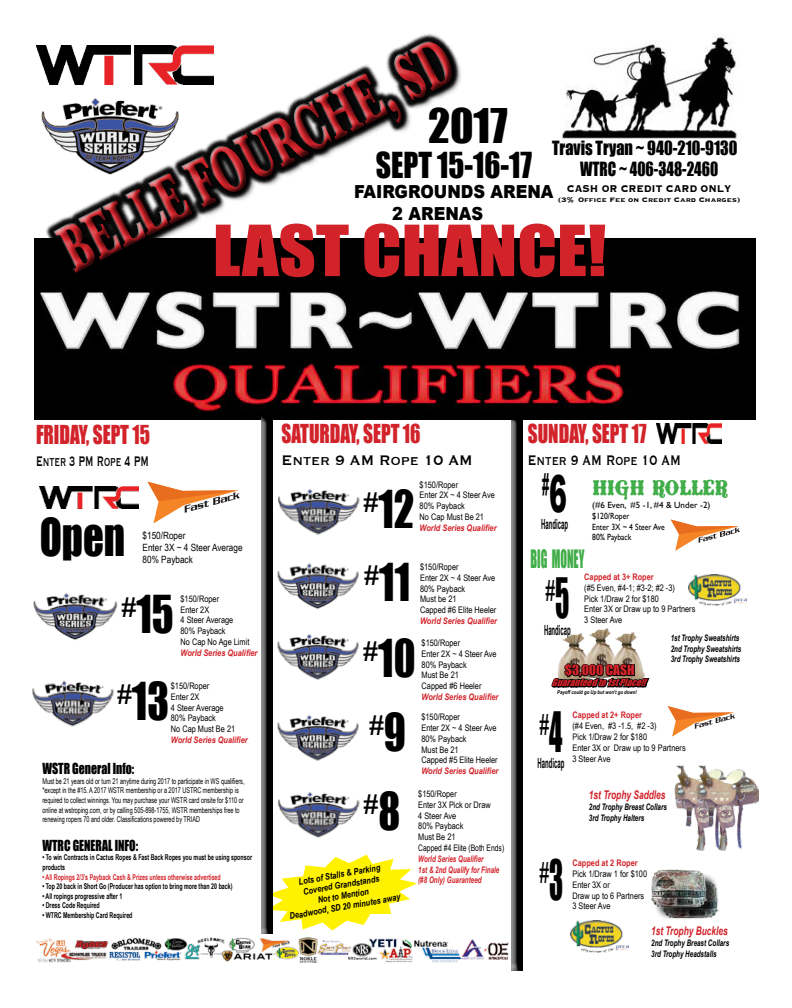
<style>
.page{position:relative;width:792px;height:1008px;background:#fff}
.page>*{position:absolute;margin:0;border:0;box-sizing:border-box;transform-origin:0 0}
.t1{font:700 69.4px "Baskerville";color:#d2232a;scale:.58 1}
.t2{font:65.1px "Impact";color:#d2232a;scale:1.11 1}
.t3{font:48px "Impact";color:#000;scale:.85 1}
.t4{font:43.9px "Impact";color:#000}
.t5{font:32.9px "Impact";color:#000;scale:.9 1}
.t6{font:29.8px "Impact";color:#000;scale:.52 1}
.t7{font:700 29.8px "Arial Narrow";color:#000;scale:.52 1}
.t8{font:28px "Impact";color:#000;scale:.85 1}
.t9{font:24px "Impact";color:#d2232a;scale:.8 1}
.t10{font:24px "Coney Island";color:#41ad49;scale:.77 1}
.t11{font:23.3px "Impact";color:#41ad49;scale:.52 1}
.t12{font:18px/21.6px "Impact";color:#000;text-align:center;scale:.9 1}
.t13{font:900 18px/21.6px "Arial";color:#000;scale:.9 1}
.t14{font:18px "Copperplate";color:#000;scale:.9 1}
.t15{font:18px "Copperplate";color:#000;scale:.72 1}
.t16{font:18px "Copperplate";color:#000;scale:.56 1}
.t17{font:14px "Impact";color:#000;scale:.85 1}
.t18{font:700 14px "Arial Narrow";color:#000;scale:.52 1}
.t19{font:13px "Impact";color:#d2232a;scale:1.04 1}
.t20{font:700 12.8px "Copperplate";color:#000;scale:.85 1}
.t21{font:italic 700 12px "Arial Narrow";color:#d2232a;scale:.85 1}
.t22{font:10px/12px "Arial Narrow";color:#000}
.t23{font:italic 9.3px "Impact";color:#d2232a}
.t24{font:9px/10.8px "Arial Narrow";color:#000}
.t25{font:italic 700 9px/10.8px "Arial Narrow";color:#000;scale:.85 1}
.t26{font:italic 700 9px "Arial Narrow";color:#d2232a}
.t27{font:italic 700 9px/10.8px "Arial Narrow";color:#000;text-align:center}
.t28{font:italic 700 9px/10.8px "Arial Narrow";color:#d2232a;scale:.85 1}
.t29{font:9px/10.8px "Gill Sans";color:#000}
.t30{font:700 9px "Arial Narrow";color:#d2232a}
.t31{font:700 8.5px "Copperplate";color:#000}
.t32{font:8px/9.6px "Arial Narrow";color:#000;scale:.84 1}
.t33{font:700 8px/9.6px "Arial Narrow";color:#000;scale:.81 1}
.t34{font:700 8px "Arial Narrow";color:#d2232a;scale:.81 1}
.t35{font:italic 700 5.2px "Arial Narrow";color:#000}
.s1{font-size:48px}
.s2{font-family:"Arial";font-weight:900;font-size:51.1px}
.s3{font-size:51.1px}
</style>
<div class="page">
<div style="left:511px;top:416px;width:13px;height:555px;background:#000;opacity:.75"></div>
<img style="left:562px;top:633px;width:22px;height:20px">
<svg style="left:274px;top:855px;width:143px;height:75px"></svg>
<img style="left:35px;top:238px;width:721px;height:181px">
<div style="left:260px;top:415px;width:11px;height:519px;background:#fff"></div>
<div style="left:261px;top:415px;width:13px;height:519px;background:#000;opacity:.75"></div>
<img style="left:33px;top:593px;width:85px;height:47px">
<img style="left:32px;top:680px;width:82px;height:47px">
<img style="left:36px;top:937px;width:473px;height:26px">
<img style="left:657px;top:424px;width:64px;height:20px">
<img style="left:36px;top:46px;width:5px;height:15px">
<img style="left:40px;top:487px;width:99px;height:21px">
<img style="left:689px;top:574px;width:57px;height:32px">
<svg style="left:668px;top:706px;width:67px;height:31px"></svg>
<img style="left:562px;top:34px;width:175px;height:105px">
<svg style="left:44px;top:33px;width:433px;height:264px"></svg>
<svg style="left:272px;top:484px;width:2px;height:57px"></svg>
<img style="left:278px;top:489px;width:82px;height:46px">
<svg style="left:271px;top:558px;width:3px;height:57px"></svg>
<img style="left:277px;top:563px;width:82px;height:46px">
<svg style="left:271px;top:629px;width:3px;height:57px"></svg>
<img style="left:277px;top:634px;width:82px;height:46px">
<svg style="left:271px;top:710px;width:3px;height:57px"></svg>
<img style="left:277px;top:715px;width:82px;height:46px">
<svg style="left:272px;top:787px;width:2px;height:57px"></svg>
<img style="left:278px;top:792px;width:82px;height:46px">
<svg style="left:148px;top:482px;width:92px;height:41px"></svg>
<img style="left:674px;top:765px;width:19px;height:62px">
<img style="left:693px;top:765px;width:66px;height:85px">
<img style="left:571px;top:920px;width:58px;height:32px">
<div style="left:653px;top:872px;width:66px;height:49px;background:#000;opacity:.75"></div>
<img style="left:651px;top:870px;width:56px;height:38px">
<svg style="left:671px;top:520px;width:69px;height:31px"></svg>
<img style="left:584px;top:628px;width:26px;height:25px">
<img style="left:610px;top:632px;width:27px;height:21px">
<svg style="left:551px;top:653px;width:99px;height:35px;background:#756d64"></svg>
<h1 class="t1" style="left:47px;top:218px;width:747px;rotate:-27deg">BELLE FOURCHE, SD</h1>
<h3 class="t4" style="left:428px;top:99px;width:81px">2017</h3>
<h3 class="t12" style="left:552px;top:137px;width:207px">Travis Tryan ~ 940-210-9130<br>WTRC ~ 406-348-2460</h3>
<h3 class="t20" style="left:567px;top:182px;width:195px">CASH OR CREDIT CARD ONLY</h3>
<p class="t31" style="left:558px;top:195px;width:184px">(3% Office Fee on Credit Card Charges)</p>
<h3 class="t5" style="left:376px;top:145px;width:175px">SEPT 15-16-17</h3>
<h3 class="t13" style="left:392px;top:180px;width:181px;text-indent:-38px">FAIRGROUNDS ARENA<br>2 ARENAS</h3>
<h2 class="t2" style="left:213px;top:210px;width:356px">LAST CHANCE!</h2>
<h3 class="t9" style="left:36px;top:420px;width:144px">FRIDAY, SEPT 15</h3>
<h3 class="t16" style="left:36px;top:452px;width:203px">Enter 3 PM Rope 4 PM</h3>
<h3 class="t3" style="left:40px;top:508px;width:102px">Open</h3>
<p class="t22" style="left:143px;top:529px;width:101px">$150/Roper<br>Enter 3X ~ 4 Steer Average<br>80% Payback</p>
<h3 class="t3" style="left:122px;top:585px;width:63px"><sup>#</sup>15</h3>
<p class="t24" style="left:181px;top:593px;width:70px">$150/Roper<br>Enter 2X<br>4 Steer Average<br>80% Payback<br>No Cap No Age Limit</p>
<p class="t26" style="left:181px;top:647px;width:78px">World Series Qualifier</p>
<h3 class="t3" style="left:117px;top:672px;width:63px"><sup>#</sup>13</h3>
<p class="t24" style="left:171px;top:680px;width:66px">$150/Roper<br>Enter 2X<br>4 Steer Average<br>80% Payback<br>No Cap Must Be 21</p>
<p class="t26" style="left:171px;top:735px;width:78px">World Series Qualifier</p>
<h3 class="t17" style="left:42px;top:760px;width:110px">WSTR General Info:</h3>
<p class="t32" style="left:42px;top:776px;width:242px">Must be 21 years old or turn 21 anytime during 2017 to participate in WS qualifiers, *except in the #15. A 2017 WSTR membership or a 2017 USTRC membership is required to collect winnings. You may purchase your WSTR card onsite for $110 or online at wstroping.com, or by calling 505-898-1755, WSTR memberships free to renewing ropers 70 and older. Classifications powered by TRIAD</p>
<h3 class="t17" style="left:42px;top:837px;width:114px">WTRC GENERAL INFO:</h3>
<p class="t33" style="left:42px;top:853px;width:260px">• To win Contracts in Cactus Ropes &amp; Fast Back Ropes you must be using sponsor products</p>
<p class="t34" style="left:42px;top:872px;width:222px">• All Ropings 2/3’s Payback Cash &amp; Prizes unless otherwise advertised</p>
<p class="t33" style="left:42px;top:881px;width:236px">• Top 20 back in Short Go (Producer has option to bring more than 20 back)</p>
<p class="t33" style="left:42px;top:891px;width:100px">• All ropings progressive after 1</p>
<p class="t33" style="left:42px;top:901px;width:72px">• Dress Code Required</p>
<p class="t33" style="left:42px;top:910px;width:113px">• WTRC Membership Card Required</p>
<h3 class="t9" style="left:282px;top:419px;width:175px">SATURDAY, SEPT 16</h3>
<h3 class="t14" style="left:282px;top:451px;width:214px">Enter 9 AM Rope 10 AM</h3>
<p class="t24" style="left:420px;top:479px;width:77px">$150/Roper<br>Enter 2X ~ 4 Steer Ave<br>80% Payback<br>No Cap Must Be 21</p>
<p class="t26" style="left:420px;top:522px;width:78px">World Series Qualifier</p>
<h3 class="t3" style="left:363px;top:480px;width:61px"><sup>#</sup>12</h3>
<h3 class="t3" style="left:364px;top:553px;width:56px"><sup>#</sup>11</h3>
<p class="t24" style="left:420px;top:561px;width:78px">$150/Roper<br>Enter 2X ~ 4 Steer Ave<br>80% Payback<br>Must be 21<br>Capped #6 Elite Heeler</p>
<p class="t26" style="left:420px;top:616px;width:78px">World Series Qualifier</p>
<h3 class="t3" style="left:363px;top:629px;width:63px"><sup>#</sup>10</h3>
<p class="t24" style="left:422px;top:637px;width:77px">$150/Roper<br>Enter 2X ~ 4 Steer Ave<br>80% Payback<br>Must Be 21<br>Capped #6 Heeler</p>
<p class="t26" style="left:422px;top:692px;width:78px">World Series Qualifier</p>
<h3 class="t8" style="left:369px;top:707px;width:45px">#<span class="s1">9</span></h3>
<h3 class="t8" style="left:363px;top:786px;width:45px">#<span class="s1">8</span></h3>
<p class="t27" style="left:283px;top:879px;width:114px;rotate:-10deg">Lots of Stalls &amp; Parking<br>Covered Grandstands<br>Not to Mention<br>Deadwood, SD 20 minutes away</p>
<p class="t24" style="left:421px;top:712px;width:78px">$150/Roper<br>Enter 2X ~ 4 Steer Ave<br>80% Payback<br>Must Be 21<br>Capped #5 Elite Heeler</p>
<p class="t26" style="left:421px;top:766px;width:78px">World Series Qualifier</p>
<p class="t24" style="left:418px;top:788px;width:88px">$150/Roper<br>Enter 3X Pick or Draw<br>4 Steer Ave<br>80% Payback<br>Must Be 21<br>Capped #4 Elite (Both Ends)</p>
<p class="t28" style="left:418px;top:853px;width:97px">World Series Qualifier<br>1st &amp; 2nd Qualify for Finale (#8 Only) Guaranteed</p>
<h3 class="t9" style="left:528px;top:419px;width:150px">SUNDAY, SEPT 17</h3>
<h3 class="t15" style="left:528px;top:451px;width:214px">Enter 9 AM Rope 10 AM</h3>
<h3 class="t7" style="left:542px;top:467px;width:49px">#<span class="s2">6</span></h3>
<h3 class="t18" style="left:541px;top:516px;width:53px">Handicap</h3>
<h3 class="t10" style="left:592px;top:473px;width:177px">HIGH ROLLER</h3>
<p class="t29" style="left:592px;top:499px;width:120px">(#6 Even, #5 -1, #4 &amp; Under -2) $120/Roper<br>Enter 3X ~ 4 Steer Ave<br>80% Payback</p>
<h3 class="t11" style="left:530px;top:545px;width:105px">BIG MONEY</h3>
<h3 class="t6" style="left:545px;top:571px;width:48px">#<span class="s3">5</span></h3>
<h3 class="t18" style="left:544px;top:621px;width:53px">Handicap</h3>
<p class="t30" style="left:584px;top:572px;width:71px">Capped at 3+ Roper</p>
<p class="t24" style="left:584px;top:582px;width:113px">(#5 Even, #4-1; #3-2; #2 -3)<br>Pick 1/Draw 2 for $180<br>Enter 3X or Draw up to 9 Partners<br>3 Steer Ave</p>
<p class="t25" style="left:671px;top:632px;width:85px">1st Trophy Sweatshirts<br>2nd Trophy Sweatshirts<br>3rd Trophy Sweatshirts</p>
<h3 class="t19" style="left:565px;top:662px;width:69px">$3,000 CASH</h3>
<p class="t23" style="left:552px;top:677px;width:99px">Guaranteedto1stPlace!!</p>
<p class="t35" style="left:557px;top:689px;width:81px">Payoff could go Up but won’t go down!</p>
<h3 class="t6" style="left:540px;top:704px;width:46px">#<span class="s3">4</span></h3>
<h3 class="t18" style="left:538px;top:755px;width:53px">Handicap</h3>
<p class="t30" style="left:572px;top:710px;width:71px">Capped at 2+ Roper</p>
<p class="t24" style="left:572px;top:721px;width:115px">(#4 Even, #3 -1.5, #2 -3)<br>Pick 1/Draw 2 for $180<br>Enter 3X or Draw up to 9 Partners<br>3 Steer Ave</p>
<h3 class="t21" style="left:589px;top:788px;width:92px">1st Trophy Saddles</h3>
<p class="t25" style="left:589px;top:801px;width:93px">2nd Trophy Breast Collars<br>3rd Trophy Halters</p>
<h3 class="t6" style="left:539px;top:853px;width:47px">#<span class="s3">3</span></h3>
<p class="t30" style="left:572px;top:858px;width:67px">Capped at 2 Roper</p>
<p class="t24" style="left:572px;top:868px;width:76px">Pick 1/Draw 1 for $100<br>Enter 3X or<br>Draw up to 6 Partners<br>3 Steer Ave</p>
<h3 class="t21" style="left:651px;top:924px;width:92px">1st Trophy Buckles</h3>
<p class="t25" style="left:651px;top:937px;width:93px">2nd Trophy Breast Collars<br>3rd Trophy Headstalls</p>
</div>
